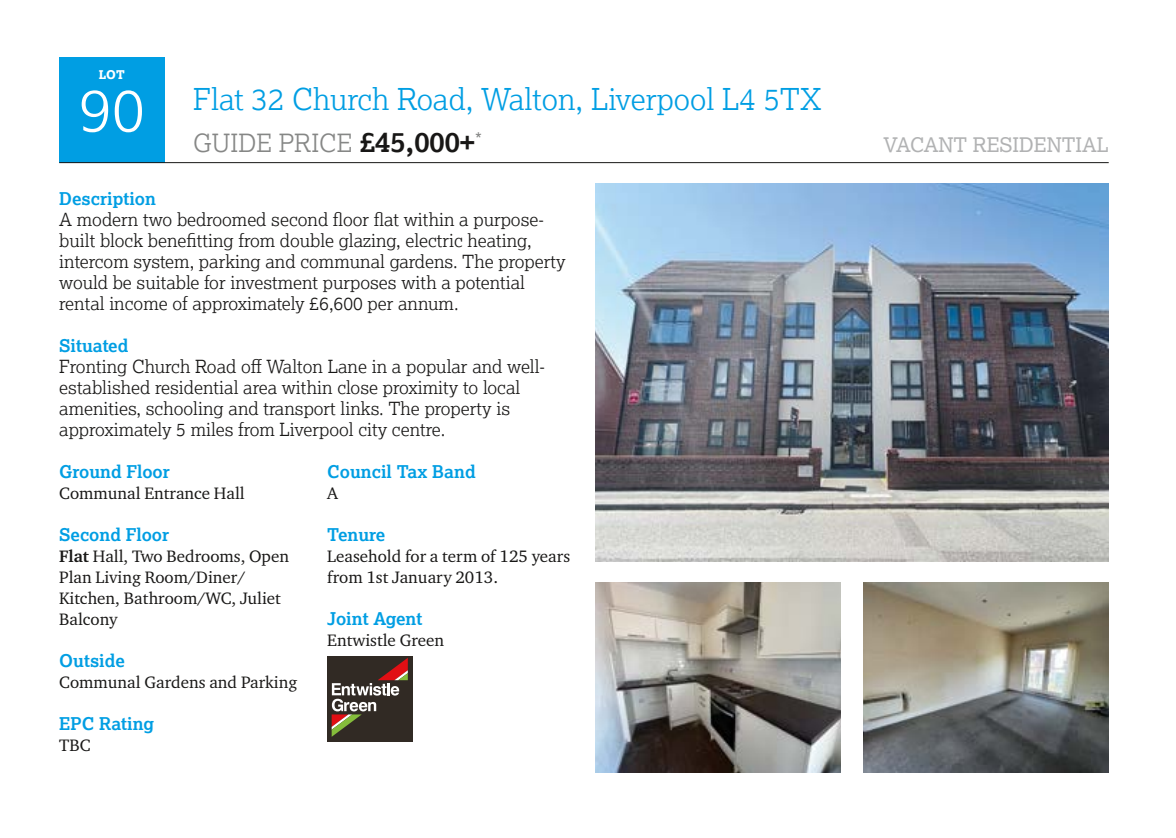
<style>
.page{position:relative;width:1176px;height:838px;background:#fff}
.page>*{position:absolute;margin:0;border:0;box-sizing:border-box;transform-origin:0 0}
.t1{font:300 60px "Lexia";color:#fff}
.t2{font:300 30px "Lexia";color:#009ee3}
.t3{font:300 25px "Lexia";color:#868786}
.t4{font:20px "Lexia";color:#b1b2b3}
.t5{font:300 18px/21px "Lexia";color:#181716}
.t6{font:18px "Lexia";color:#868786}
.t7{font:700 17.6px "Lexia";color:#009ee3}
.t8{font:17px/21px "Charter ITC Pro";color:#181716}
.t9{font:800 12px "Lexia";color:#fff}
.s1{font-weight:700;font-size:28px;color:#181716}
.s2{font-weight:700}
</style>
<div class="page">
<div style="left:59px;top:58px;width:105px;height:105px;background:#009ee3"></div>
<hr style="left:59px;top:162px;width:1049px;height:1px;background:#181716">
<div style="left:327px;top:656px;width:85px;height:85px;background:#312a24"></div>
<svg style="left:331px;top:658px;width:77px;height:79px"></svg>
<img style="left:595px;top:184px;width:513px;height:378px">
<img style="left:863px;top:583px;width:245px;height:189px">
<img style="left:595px;top:583px;width:245px;height:189px">
<p class="t9" style="left:99px;top:67px;width:28px">LOT</p>
<h1 class="t1" style="left:79px;top:72px;width:67px">90</h1>
<h2 class="t2" style="left:193px;top:81px;width:630px">Flat 32 Church Road, Walton, Liverpool L4 5TX</h2>
<h3 class="t3" style="left:193px;top:128px;width:283px">GUIDE PRICE <span class="s1">£45,000+</span></h3>
<p class="t4" style="left:883px;top:132px;width:227px">VACANT RESIDENTIAL</p>
<p class="t6" style="left:475px;top:128px;width:8px">*</p>
<p class="t7" style="left:59px;top:187px;width:98px">Description</p>
<p class="t5" style="left:59px;top:208px;width:507px">A modern two bedroomed second floor flat within a purpose&shy;built block benefitting from double glazing, electric heating, intercom system, parking and communal gardens. The property would be suitable for investment purposes with a potential rental income of approximately £6,600 per annum.</p>
<p class="t7" style="left:59px;top:334px;width:71px">Situated</p>
<p class="t5" style="left:59px;top:355px;width:487px">Fronting Church Road off Walton Lane in a popular and well&shy;established residential area within close proximity to local amenities, schooling and transport links. The property is approximately 5 miles from Liverpool city centre.</p>
<p class="t7" style="left:59px;top:460px;width:112px">Ground Floor</p>
<p class="t8" style="left:59px;top:482px;width:187px">Communal Entrance Hall</p>
<p class="t7" style="left:59px;top:523px;width:111px">Second Floor</p>
<p class="t8" style="left:59px;top:545px;width:231px"><span class="s2">Flat</span> Hall, Two Bedrooms, Open<br>Plan Living Room/Diner/<br>Kitchen, Bathroom/WC, Juliet<br>Balcony</p>
<p class="t7" style="left:59px;top:649px;width:67px">Outside</p>
<p class="t8" style="left:59px;top:671px;width:239px">Communal Gardens and Parking</p>
<p class="t7" style="left:59px;top:712px;width:96px">EPC Rating</p>
<p class="t8" style="left:59px;top:734px;width:33px">TBC</p>
<p class="t7" style="left:327px;top:460px;width:150px">Council Tax Band</p>
<p class="t8" style="left:327px;top:482px;width:12px">A</p>
<p class="t7" style="left:327px;top:523px;width:59px">Tenure</p>
<p class="t8" style="left:327px;top:545px;width:244px">Leasehold for a term of 125 years from 1st January 2013.</p>
<p class="t7" style="left:327px;top:607px;width:97px">Joint Agent</p>
<p class="t8" style="left:327px;top:629px;width:118px">Entwistle Green</p>
</div>
